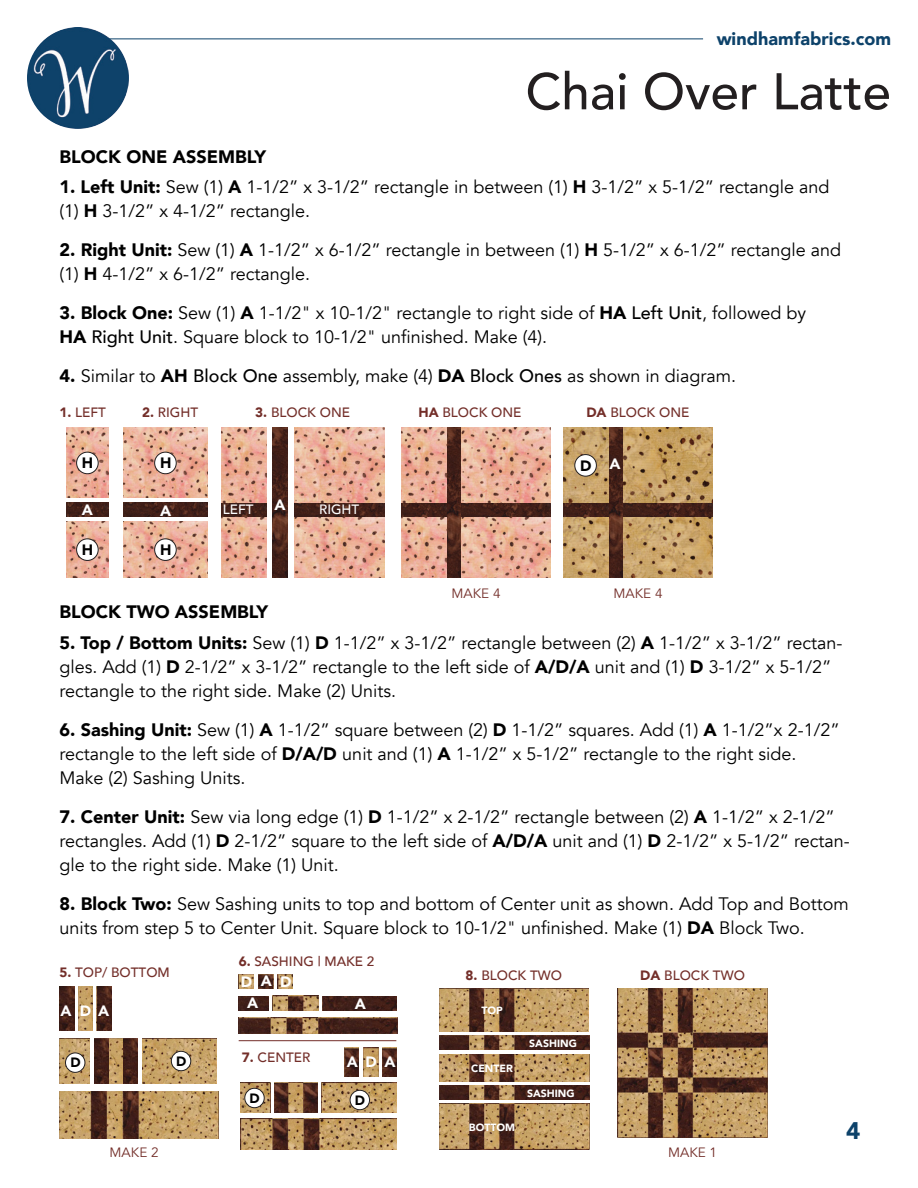
<style>
.page{position:relative;width:918px;height:1188px;background:#fff}
.page>*{position:absolute;margin:0;border:0;box-sizing:border-box;transform-origin:0 0}
.t1{font:500 51px "Avenir";color:#231f20}
.t2{font:900 24px "Avenir";color:#0d426a}
.t3{font:18px/24px "Avenir";color:#000}
.t4{font:900 18px "Avenir";color:#000}
.t5{font:900 18px "Avenir";color:#0d426a}
.t6{font:900 15px "Avenir";color:#fff}
.t7{font:900 15px "Avenir";color:#000}
.t8{font:500 13.5px "Avenir";color:#732e29}
.t9{font:13.5px "Avenir";color:#732e29}
.t10{font:500 13.5px "Avenir";color:#fff}
.t11{font:900 13.5px "Avenir";color:#000}
.t12{font:900 10.5px "Avenir";color:#fff}
.s1{font-weight:900}
.s2{font-weight:500}
</style>
<div class="page">
<img style="left:27px;top:27px;width:102px;height:102px;border-radius:51px">
<hr style="left:109px;top:39px;width:594px;height:1px;background:#0d426a">
<img style="left:66px;top:503px;width:42px;height:14px">
<img style="left:66px;top:428px;width:42px;height:70px">
<img style="left:66px;top:522px;width:42px;height:56px">
<img style="left:123px;top:503px;width:84px;height:14px">
<img style="left:123px;top:428px;width:84px;height:70px">
<img style="left:123px;top:522px;width:84px;height:56px">
<img style="left:563px;top:428px;width:150px;height:150px">
<img style="left:401px;top:428px;width:150px;height:150px">
<div style="left:77px;top:452px;width:21px;height:22px;background:#fff;border-radius:50%"></div>
<div style="left:76px;top:452px;width:22px;height:22px;border:1px solid #231f20;border-radius:50%"></div>
<div style="left:77px;top:539px;width:21px;height:21px;background:#fff;border-radius:50%"></div>
<div style="left:76px;top:539px;width:22px;height:22px;border:1px solid #231f20;border-radius:50%"></div>
<div style="left:155px;top:452px;width:21px;height:22px;background:#fff;border-radius:50%"></div>
<div style="left:154px;top:452px;width:22px;height:22px;border:1px solid #231f20;border-radius:50%"></div>
<div style="left:155px;top:539px;width:21px;height:21px;background:#fff;border-radius:50%"></div>
<div style="left:154px;top:539px;width:22px;height:22px;border:1px solid #231f20;border-radius:50%"></div>
<img style="left:273px;top:428px;width:15px;height:150px">
<img style="left:221px;top:428px;width:45px;height:150px">
<img style="left:294px;top:428px;width:90px;height:150px">
<div style="left:575px;top:455px;width:21px;height:21px;background:#fff;border-radius:50%"></div>
<div style="left:575px;top:454px;width:22px;height:22px;border:1px solid #231f20;border-radius:50%"></div>
<img style="left:59px;top:1091px;width:159px;height:48px">
<img style="left:59px;top:986px;width:16px;height:45px">
<img style="left:97px;top:986px;width:15px;height:45px">
<img style="left:79px;top:986px;width:13px;height:45px">
<img style="left:59px;top:1039px;width:31px;height:44px">
<img style="left:142px;top:1039px;width:75px;height:44px">
<img style="left:94px;top:1039px;width:44px;height:44px">
<img style="left:239px;top:1018px;width:158px;height:15px">
<img style="left:239px;top:975px;width:15px;height:14px">
<img style="left:258px;top:975px;width:15px;height:14px">
<img style="left:278px;top:975px;width:15px;height:14px">
<img style="left:239px;top:996px;width:30px;height:15px">
<img style="left:323px;top:996px;width:74px;height:15px">
<img style="left:273px;top:996px;width:45px;height:15px">
<img style="left:241px;top:1119px;width:156px;height:30px">
<img style="left:345px;top:1047px;width:14px;height:29px">
<img style="left:363px;top:1047px;width:15px;height:29px">
<img style="left:382px;top:1047px;width:15px;height:29px">
<img style="left:274px;top:1083px;width:44px;height:29px">
<img style="left:322px;top:1083px;width:75px;height:29px">
<img style="left:241px;top:1083px;width:29px;height:29px">
<hr style="left:239px;top:1040px;width:157px;height:1px;background:#732e29">
<img style="left:440px;top:1036px;width:149px;height:14px">
<img style="left:440px;top:1085px;width:149px;height:14px">
<img style="left:440px;top:1054px;width:149px;height:27px">
<img style="left:439px;top:989px;width:150px;height:42px">
<img style="left:440px;top:1104px;width:149px;height:45px">
<img style="left:618px;top:988px;width:149px;height:149px">
<div style="left:66px;top:1053px;width:19px;height:19px;background:#fff;border-radius:50%"></div>
<div style="left:65px;top:1053px;width:20px;height:20px;border:1px solid #231f20;border-radius:50%"></div>
<div style="left:171px;top:1051px;width:20px;height:20px;background:#fff;border-radius:50%"></div>
<div style="left:171px;top:1051px;width:20px;height:20px;border:1px solid #231f20;border-radius:50%"></div>
<div style="left:245px;top:1088px;width:19px;height:20px;background:#fff;border-radius:50%"></div>
<div style="left:245px;top:1088px;width:19px;height:20px;border:1px solid #231f20;border-radius:50%"></div>
<div style="left:350px;top:1090px;width:20px;height:20px;background:#fff;border-radius:50%"></div>
<div style="left:350px;top:1090px;width:20px;height:20px;border:1px solid #231f20;border-radius:50%"></div>
<p class="t5" style="left:717px;top:23px;width:176px">windhamfabrics.com</p>
<p class="t4" style="left:59px;top:141px;width:208px">BLOCK ONE ASSEMBLY</p>
<h1 class="t1" style="left:525px;top:47px;width:367px">Chai Over Latte</h1>
<p class="t3" style="left:59px;top:175px;width:772px"><span class="s1">1. Left Unit:</span> Sew (1) <span class="s1">A</span> 1-1/2” x 3-1/2” rectangle in between (1) <span class="s1">H</span> 3-1/2” x 5-1/2” rectangle and (1) <span class="s1">H</span> 3-1/2” x 4-1/2” rectangle.</p>
<p class="t3" style="left:59px;top:238px;width:783px"><span class="s1">2. Right Unit:</span> Sew (1) <span class="s1">A</span> 1-1/2” x 6-1/2” rectangle in between (1) <span class="s1">H</span> 5-1/2” x 6-1/2” rectangle and (1) <span class="s1">H</span> 4-1/2” x 6-1/2” rectangle.</p>
<p class="t3" style="left:59px;top:301px;width:748px"><span class="s1">3. Block One:</span> Sew (1) <span class="s1">A</span> 1-1/2" x 10-1/2" rectangle to right side of <span class="s1">HA</span> <span class="s2">Left Unit</span>, followed by<br><span class="s1">HA</span> <span class="s2">Right Unit</span>. Square block to 10-1/2" unfinished. Make (4).</p>
<p class="t3" style="left:59px;top:364px;width:678px"><span class="s1">4.</span> Similar to <span class="s1">AH</span> <span class="s2">Block One</span> assembly, make (4) <span class="s1">DA</span> <span class="s2">Block Ones</span> as shown in diagram.</p>
<p class="t8" style="left:59px;top:400px;width:48px"><span class="s1">1.</span> LEFT</p>
<p class="t8" style="left:142px;top:400px;width:57px"><span class="s1">2.</span> RIGHT</p>
<p class="t8" style="left:418px;top:400px;width:104px"><span class="s1">HA</span> BLOCK ONE</p>
<p class="t8" style="left:586px;top:400px;width:104px"><span class="s1">DA</span> BLOCK ONE</p>
<p class="t8" style="left:255px;top:400px;width:96px"><span class="s1">3.</span> BLOCK ONE</p>
<p class="t7" style="left:82px;top:450px;width:13px">H</p>
<p class="t7" style="left:160px;top:450px;width:13px">H</p>
<p class="t6" style="left:82px;top:497px;width:13px">A</p>
<p class="t6" style="left:160px;top:498px;width:13px">A</p>
<p class="t7" style="left:82px;top:537px;width:13px">H</p>
<p class="t7" style="left:160px;top:537px;width:13px">H</p>
<p class="t10" style="left:223px;top:498px;width:32px">LEFT</p>
<p class="t6" style="left:275px;top:492px;width:13px">A</p>
<p class="t10" style="left:319px;top:498px;width:42px">RIGHT</p>
<p class="t4" style="left:59px;top:596px;width:210px">BLOCK TWO ASSEMBLY</p>
<p class="t7" style="left:580px;top:453px;width:13px">D</p>
<p class="t6" style="left:610px;top:451px;width:13px">A</p>
<p class="t9" style="left:451px;top:585px;width:51px">MAKE 4</p>
<p class="t9" style="left:613px;top:585px;width:51px">MAKE 4</p>
<p class="t3" style="left:59px;top:631px;width:785px"><span class="s1">5. Top / Bottom Units:</span> Sew (1) <span class="s1">D</span> 1-1/2” x 3-1/2” rectangle between (2) <span class="s1">A</span> 1-1/2” x 3-1/2” rectan&shy;gles. Add (1) <span class="s1">D</span> 2-1/2” x 3-1/2” rectangle to the left side of <span class="s1">A/D/A</span> unit and (1) <span class="s1">D</span> 3-1/2” x 5-1/2” rectangle to the right side. Make (2) Units.</p>
<p class="t3" style="left:59px;top:718px;width:782px"><span class="s1">6. Sashing Unit:</span> Sew (1) <span class="s1">A</span> 1-1/2” square between (2) <span class="s1">D</span> 1-1/2” squares. Add (1) <span class="s1">A</span> 1-1/2”x 2-1/2” rectangle to the left side of <span class="s1">D/A/D</span> unit and (1) <span class="s1">A</span> 1-1/2” x 5-1/2” rectangle to the right side.<br>Make (2) Sashing Units.</p>
<p class="t3" style="left:59px;top:805px;width:792px"><span class="s1">7. Center Unit:</span> Sew via long edge (1) <span class="s1">D</span> 1-1/2” x 2-1/2” rectangle between (2) <span class="s1">A</span> 1-1/2” x 2-1/2” rectangles. Add (1) <span class="s1">D</span> 2-1/2” square to the left side of <span class="s1">A/D/A</span> unit and (1) <span class="s1">D</span> 2-1/2” x 5-1/2” rectan&shy;gle to the right side. Make (1) Unit.</p>
<p class="t3" style="left:59px;top:892px;width:791px"><span class="s1">8. Block Two:</span> Sew Sashing units to top and bottom of Center unit as shown. Add Top and Bottom units from step 5 to Center Unit. Square block to 10-1/2" unfinished. Make (1) <span class="s1">DA</span> Block Two.</p>
<p class="t8" style="left:59px;top:960px;width:112px"><span class="s1">5.</span> TOP/ BOTTOM</p>
<p class="t6" style="left:60px;top:998px;width:13px">A</p>
<p class="t6" style="left:80px;top:998px;width:13px">D</p>
<p class="t6" style="left:98px;top:998px;width:13px">A</p>
<p class="t8" style="left:239px;top:949px;width:137px"><span class="s1">6.</span> SASHING | MAKE 2</p>
<p class="t6" style="left:241px;top:969px;width:13px">D</p>
<p class="t6" style="left:261px;top:968px;width:13px">A</p>
<p class="t6" style="left:280px;top:969px;width:13px">D</p>
<p class="t6" style="left:247px;top:990px;width:13px">A</p>
<p class="t6" style="left:355px;top:991px;width:13px">A</p>
<p class="t8" style="left:466px;top:964px;width:98px"><span class="s1">8.</span> BLOCK TWO</p>
<p class="t8" style="left:640px;top:964px;width:106px"><span class="s1">DA</span> BLOCK TWO</p>
<p class="t12" style="left:481px;top:1002px;width:23px">TOP</p>
<p class="t12" style="left:529px;top:1034px;width:49px">SASHING</p>
<p class="t11" style="left:70px;top:1051px;width:12px">D</p>
<p class="t11" style="left:176px;top:1050px;width:12px">D</p>
<p class="t8" style="left:242px;top:1046px;width:70px"><span class="s1">7.</span> CENTER</p>
<p class="t6" style="left:347px;top:1049px;width:13px">A</p>
<p class="t6" style="left:366px;top:1049px;width:13px">D</p>
<p class="t6" style="left:384px;top:1049px;width:13px">A</p>
<p class="t12" style="left:471px;top:1059px;width:43px">CENTER</p>
<p class="t11" style="left:250px;top:1086px;width:12px">D</p>
<p class="t11" style="left:355px;top:1088px;width:12px">D</p>
<p class="t12" style="left:527px;top:1085px;width:49px">SASHING</p>
<p class="t12" style="left:469px;top:1118px;width:48px">BOTTOM</p>
<h2 class="t2" style="left:846px;top:1110px;width:16px">4</h2>
<p class="t9" style="left:110px;top:1144px;width:51px">MAKE 2</p>
<p class="t9" style="left:668px;top:1144px;width:51px">MAKE 1</p>
</div>
